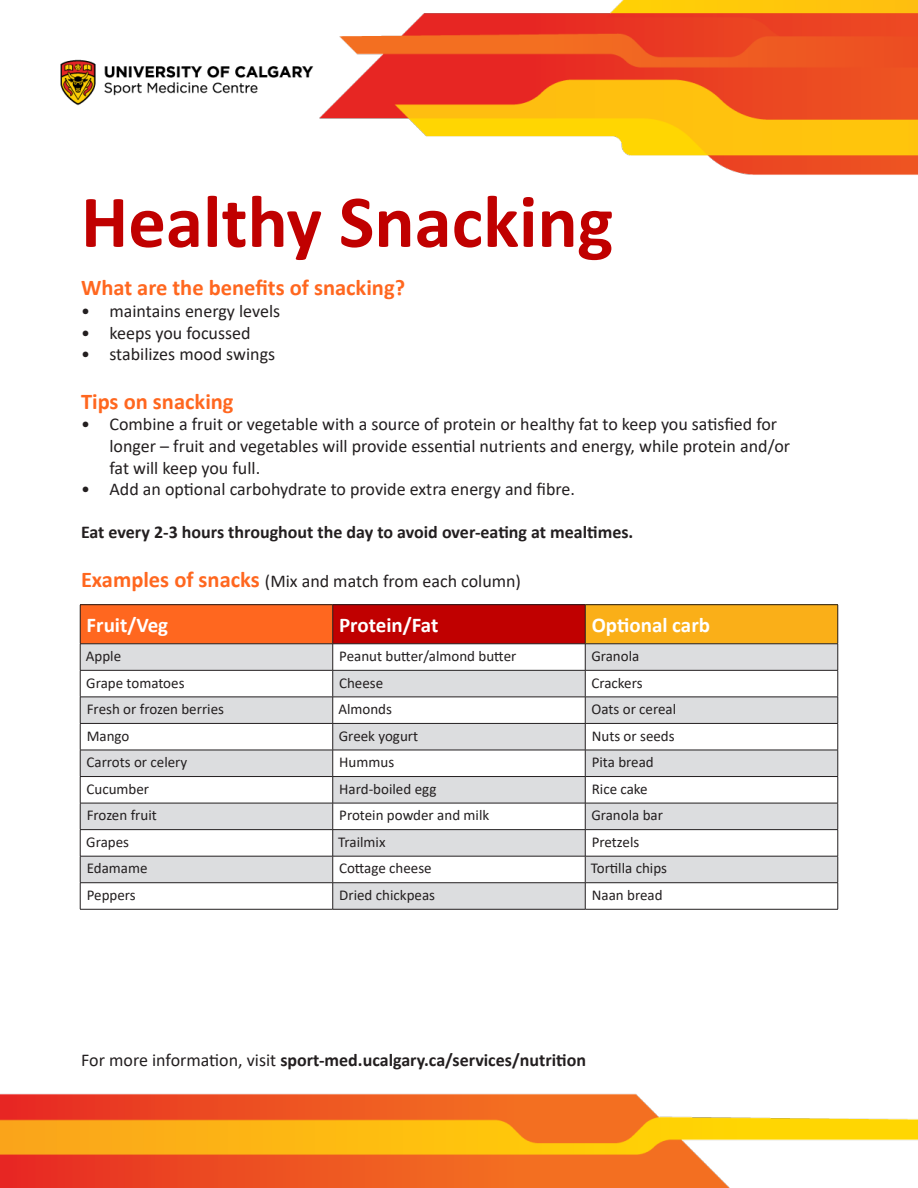
<style>
.page{position:relative;width:918px;height:1188px;background:#fff}
.page>*{position:absolute;margin:0;border:0;box-sizing:border-box;transform-origin:0 0}
.t1{font:700 75px "Calibri";color:#c00000}
.t2{font:700 22.5px "Calibri";color:#ff671f}
.t3{font:700 21px "Calibri";color:#fff}
.t4{font:18px/21.6px "Calibri";color:#231f20}
.t5{font:700 18px "Calibri";color:#231f20}
.t6{font:15px "Calibri";color:#231f20}
.s1{font-weight:700;font-size:22.5px;color:#ff671f}
.s2{font-weight:400}
</style>
<div class="page">
<img style="left:0;top:0;width:918px;height:1188px">
<div style="left:80px;top:605px;width:253px;height:39px;background:#ff671f"></div>
<div style="left:333px;top:605px;width:252px;height:39px;background:#c00000"></div>
<div style="left:585px;top:605px;width:253px;height:39px;background:#faaf18"></div>
<hr style="left:80px;top:604px;width:253px;height:1px;background:#231f20">
<hr style="left:80px;top:605px;width:1px;height:39px;background:#231f20">
<hr style="left:333px;top:604px;width:252px;height:1px;background:#231f20">
<hr style="left:332px;top:605px;width:1px;height:39px;background:#231f20">
<hr style="left:585px;top:604px;width:253px;height:1px;background:#231f20">
<hr style="left:585px;top:605px;width:1px;height:39px;background:#231f20">
<hr style="left:838px;top:605px;width:1px;height:39px;background:#231f20">
<svg style="left:80px;top:644px;width:759px;height:265px"></svg>
<hr style="left:80px;top:909px;width:253px;height:1px;background:#231f20">
<hr style="left:333px;top:909px;width:252px;height:1px;background:#231f20">
<hr style="left:585px;top:909px;width:253px;height:1px;background:#231f20">
<p class="t1" style="left:81px;top:169px;width:534px">Healthy Snacking</p>
<p class="t2" style="left:81px;top:272px;width:326px">What are the benefits of snacking?</p>
<p class="t4" style="left:81px;top:300px;width:201px">• maintains energy levels</p>
<p class="t4" style="left:81px;top:321px;width:171px">• keeps you focussed</p>
<p class="t4" style="left:81px;top:343px;width:196px">• stabilizes mood swings</p>
<p class="t2" style="left:81px;top:385px;width:154px">Tips on snacking</p>
<p class="t4" style="left:110px;top:413px;width:682px;text-indent:-28px">• Combine a fruit or vegetable with a source of protein or healthy fat to keep you satisfied for longer – fruit and vegetables will provide essential nutrients and energy, while protein and/or fat will keep you full.</p>
<p class="t4" style="left:81px;top:478px;width:496px">• Add an optional carbohydrate to provide extra energy and fibre.</p>
<p class="t5" style="left:81px;top:520px;width:554px">Eat every 2-3 hours throughout the day to avoid over-eating at mealtimes.</p>
<p class="t4" style="left:81px;top:570px;width:442px"><span class="s1">Examples of snacks</span> (Mix and match from each column)</p>
<p class="t3" style="left:87px;top:610px;width:83px">Fruit/Veg</p>
<p class="t3" style="left:339px;top:610px;width:101px">Protein/Fat</p>
<p class="t3" style="left:592px;top:610px;width:120px">Optional carb</p>
<p class="t6" style="left:86px;top:646px;width:37px">Apple</p>
<p class="t6" style="left:339px;top:646px;width:179px">Peanut butter/almond butter</p>
<p class="t6" style="left:591px;top:646px;width:49px">Granola</p>
<p class="t6" style="left:86px;top:672px;width:100px">Grape tomatoes</p>
<p class="t6" style="left:339px;top:672px;width:46px">Cheese</p>
<p class="t6" style="left:592px;top:672px;width:53px">Crackers</p>
<p class="t6" style="left:87px;top:699px;width:139px">Fresh or frozen berries</p>
<p class="t6" style="left:338px;top:699px;width:55px">Almonds</p>
<p class="t6" style="left:592px;top:699px;width:86px">Oats or cereal</p>
<p class="t6" style="left:87px;top:725px;width:44px">Mango</p>
<p class="t6" style="left:339px;top:725px;width:81px">Greek yogurt</p>
<p class="t6" style="left:592px;top:725px;width:84px">Nuts or seeds</p>
<p class="t6" style="left:86px;top:752px;width:102px">Carrots or celery</p>
<p class="t6" style="left:339px;top:752px;width:56px">Hummus</p>
<p class="t6" style="left:592px;top:752px;width:64px">Pita bread</p>
<p class="t6" style="left:86px;top:778px;width:64px">Cucumber</p>
<p class="t6" style="left:339px;top:778px;width:99px">Hard-boiled egg</p>
<p class="t6" style="left:592px;top:778px;width:57px">Rice cake</p>
<p class="t6" style="left:87px;top:805px;width:72px">Frozen fruit</p>
<p class="t6" style="left:339px;top:805px;width:151px">Protein powder and milk</p>
<p class="t6" style="left:591px;top:805px;width:73px">Granola bar</p>
<p class="t6" style="left:86px;top:831px;width:44px">Grapes</p>
<p class="t6" style="left:338px;top:831px;width:49px">Trailmix</p>
<p class="t6" style="left:592px;top:831px;width:49px">Pretzels</p>
<p class="t6" style="left:87px;top:858px;width:62px">Edamame</p>
<p class="t6" style="left:339px;top:858px;width:94px">Cottage cheese</p>
<p class="t6" style="left:591px;top:858px;width:78px">Tortilla chips</p>
<p class="t6" style="left:87px;top:885px;width:50px">Peppers</p>
<p class="t6" style="left:339px;top:885px;width:97px">Dried chickpeas</p>
<p class="t6" style="left:592px;top:885px;width:72px">Naan bread</p>
<p class="t5" style="left:81px;top:1047px;width:506px"><span class="s2">For more information, visit</span> sport-med.ucalgary.ca/services/nutrition</p>
</div>
